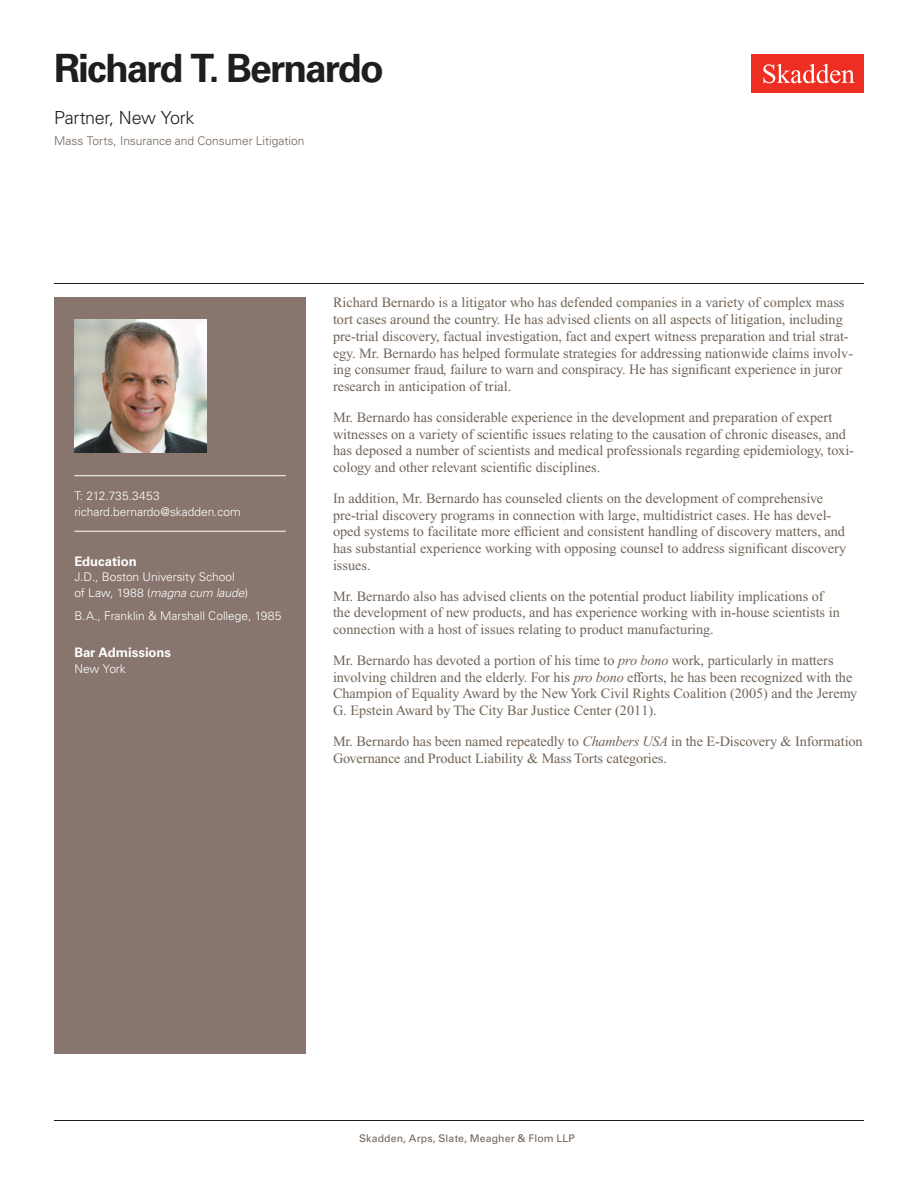
<style>
.page{position:relative;width:918px;height:1188px;background:#fff}
.page>*{position:absolute;margin:0;border:0;box-sizing:border-box;transform-origin:0 0}
.Name{font:700 39px "Univers LT Std";letter-spacing:-.05em;color:#1e1e1d}
.Title_and_Office{font:300 18px "Univers LT Std";letter-spacing:-.02em;color:#1e1e1d}
.Main_Body{font:14.25px/16.8px "Times New Roman PS Std";color:#726458}
.Bar_Admission_Educat{font:700 13.2px "Univers LT Std";letter-spacing:-.005em;color:#fff}
.Sidebar_text{font:300 12px/15.8px "Univers LT Std";letter-spacing:-.005em;color:#fff}
.Practice{font:300 12px "Univers LT Std";color:#726458}
.Email{font:300 12px "Univers LT Std";letter-spacing:-.005em;color:#fff}
.Phone_Number{font:300 12px "Univers LT Std";letter-spacing:.015em;color:#fff}
.Folio{font:10.5px "Univers LT Std";letter-spacing:.01em;color:#726458}
.s1{font-style:italic}
.s2{font-weight:700;color:#fff}
</style>
<div class="page">
<div style="left:752px;top:54px;width:112px;height:39px;background:#ee2e22"></div>
<svg style="left:763px;top:64px;width:92px;height:19px"></svg>
<div style="left:54px;top:297px;width:252px;height:756px;background:#87756e"></div>
<hr style="left:74px;top:475px;width:212px;height:1px;background:#fff">
<hr style="left:74px;top:531px;width:212px;height:1px;background:#fff">
<img style="left:74px;top:320px;width:132px;height:132px">
<hr style="left:54px;top:1120px;width:810px;height:1px;background:#1e1e1d">
<hr style="left:54px;top:283px;width:810px;height:1px;background:#1e1e1d">
<h1 class="Name" style="left:54px;top:46px;width:331px">Richard T. Bernardo</h1>
<h2 class="Title_and_Office" style="left:54px;top:107px;width:142px">Partner, New York</h2>
<h3 class="Practice" style="left:54px;top:134px;width:252px">Mass Torts, Insurance and Consumer Litigation</h3>
<p class="Phone_Number" style="left:74px;top:489px;width:87px">T: 212.735.3453</p>
<p class="Email" style="left:74px;top:504px;width:168px">richard.bernardo@skadden.com</p>
<p class="Bar_Admission_Educat" style="left:74px;top:553px;width:64px">Education</p>
<p class="Sidebar_text" style="left:74px;top:569px;width:175px">J.D., Boston University School of Law, 1988 (<span class="s1">magna cum laude</span>)</p>
<p class="Sidebar_text" style="left:74px;top:608px;width:209px">B.A., Franklin &amp; Marshall College, 1985</p>
<p class="Bar_Admission_Educat" style="left:74px;top:644px;width:98px">Bar Admissions</p>
<p class="Sidebar_text" style="left:74px;top:660px;width:53px">New York</p>
<p class="Main_Body" style="left:333px;top:294px;width:522px">Richard Bernardo is a litigator who has defended companies in a variety of complex mass tort cases around the country. He has advised clients on all aspects of litigation, including pre-trial discovery, factual investigation, fact and expert witness preparation and trial strat&shy;egy. Mr. Bernardo has helped formulate strategies for addressing nationwide claims involv&shy;ing consumer fraud, failure to warn and conspiracy. He has significant experience in juror research in anticipation of trial.</p>
<p class="Main_Body" style="left:333px;top:409px;width:523px">Mr. Bernardo has considerable experience in the development and preparation of expert witnesses on a variety of scientific issues relating to the causation of chronic diseases, and has deposed a number of scientists and medical professionals regarding epidemiology, toxi&shy;cology and other relevant scientific disciplines.</p>
<p class="Main_Body" style="left:333px;top:490px;width:515px">In addition, Mr. Bernardo has counseled clients on the development of comprehensive pre-trial discovery programs in connection with large, multidistrict cases. He has devel&shy;oped systems to facilitate more efficient and consistent handling of discovery matters, and has substantial experience working with opposing counsel to address significant discovery issues.</p>
<p class="Main_Body" style="left:333px;top:587px;width:508px">Mr. Bernardo also has advised clients on the potential product liability implications of the development of new products, and has experience working with in-house scientists in connection with a host of issues relating to product manufacturing.</p>
<p class="Main_Body" style="left:333px;top:652px;width:526px">Mr. Bernardo has devoted a portion of his time to <span class="s1">pro bono</span> work, particularly in matters involving children and the elderly. For his <span class="s1">pro bono</span> efforts, he has been recognized with the Champion of Equality Award by the New York Civil Rights Coalition (2005) and the Jeremy G. Epstein Award by The City Bar Justice Center (2011).</p>
<p class="Main_Body" style="left:333px;top:733px;width:531px">Mr. Bernardo has been named repeatedly to <span class="s1">Chambers USA</span> in the E-Discovery &amp; Information<br>Governance and Product Liability &amp; Mass Torts categories.</p>
<p class="Folio" style="left:343px;top:1132px;width:233px"><span class="s2">1</span> Skadden, Arps, Slate, Meagher &amp; Flom LLP</p>
</div>
